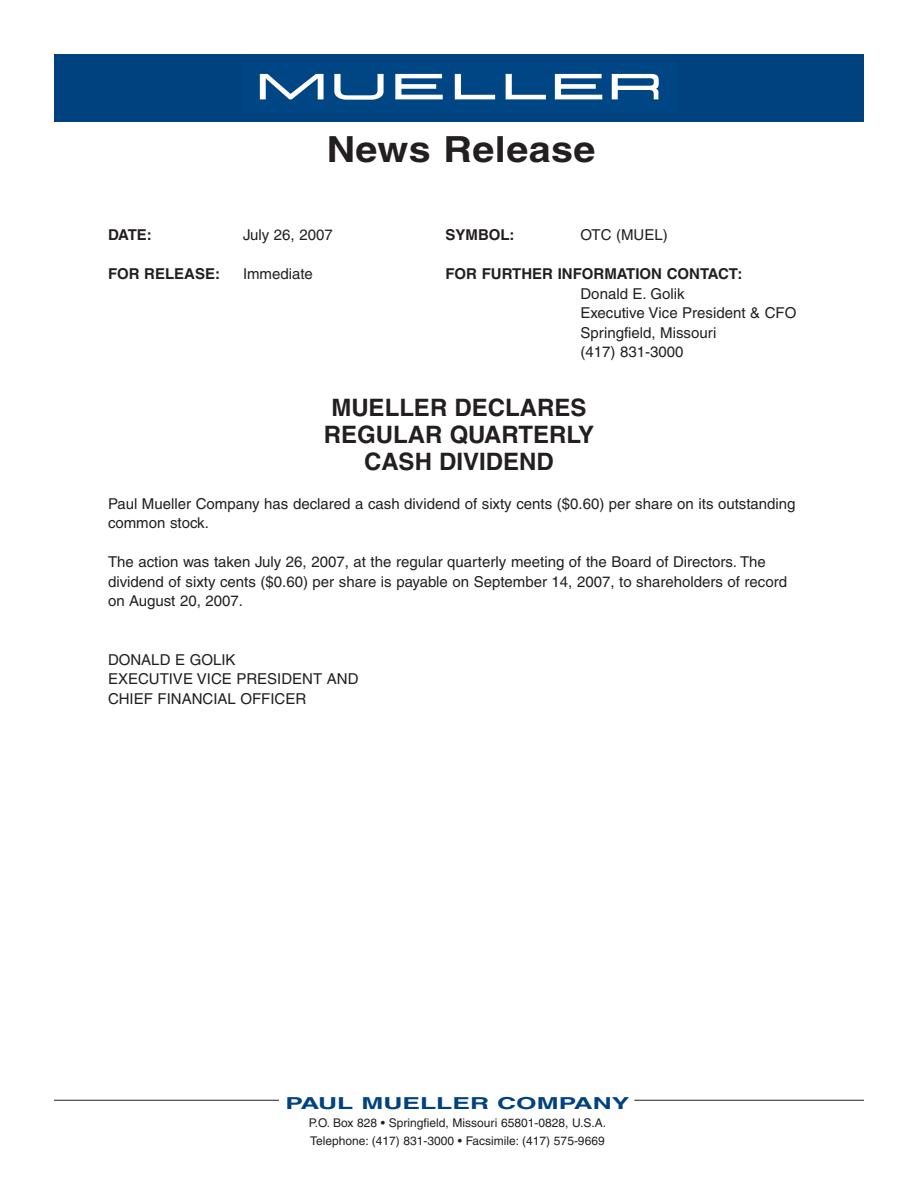
<style>
.page{position:relative;width:918px;height:1188px;background:#fff}
.page>*{position:absolute;margin:0;border:0;box-sizing:border-box;transform-origin:0 0}
.t1{font:700 36px "Helvetica";letter-spacing:.01em;color:#231f20;scale:1.1 1}
.t2{font:700 24px/27px "Helvetica";color:#231f20;text-align:center}
.t3{font:700 16.5px "Helvetica";color:#004280;scale:1.6 1}
.t4{font:15px/19.5px "Helvetica";color:#231f20}
.t5{font:700 15px "Helvetica";color:#231f20}
.t6{font:12px/18px "Helvetica";color:#231f20}
</style>
<div class="page">
<div style="left:54px;top:54px;width:810px;height:68px;background:#004280"></div>
<div style="left:242px;top:62px;width:435px;height:50px;background:#004684"></div>
<svg style="left:260px;top:74px;width:64px;height:25px"></svg>
<svg style="left:334px;top:74px;width:50px;height:26px"></svg>
<svg style="left:555px;top:74px;width:47px;height:25px"></svg>
<svg style="left:395px;top:74px;width:48px;height:25px"></svg>
<svg style="left:506px;top:74px;width:40px;height:25px"></svg>
<svg style="left:455px;top:74px;width:40px;height:25px"></svg>
<svg style="left:612px;top:74px;width:47px;height:25px"></svg>
<hr style="left:54px;top:1100px;width:225px;height:1px;background:#231f20">
<hr style="left:634px;top:1100px;width:230px;height:1px;background:#231f20">
<h1 class="t1" style="left:327px;top:136px;width:246px">News Release</h1>
<p class="t5" style="left:108px;top:229px;width:45px">DATE:</p>
<p class="t4" style="left:243px;top:227px;width:91px">July 26, 2007</p>
<p class="t5" style="left:446px;top:229px;width:71px">SYMBOL:</p>
<p class="t4" style="left:580px;top:227px;width:89px">OTC (MUEL)</p>
<p class="t5" style="left:108px;top:268px;width:114px">FOR RELEASE:</p>
<p class="t4" style="left:243px;top:266px;width:71px">Immediate</p>
<p class="t5" style="left:446px;top:268px;width:298px">FOR FURTHER INFORMATION CONTACT:</p>
<p class="t4" style="left:580px;top:285px;width:217px">Donald E. Golik<br>Executive Vice President &amp; CFO<br>Springfield, Missouri<br>(417) 831-3000</p>
<h2 class="t2" style="left:324px;top:396px;width:272px">MUELLER DECLARES<br>REGULAR QUARTERLY<br>CASH DIVIDEND</h2>
<p class="t4" style="left:108px;top:495px;width:689px">Paul Mueller Company has declared a cash dividend of sixty cents ($0.60) per share on its outstanding common stock.</p>
<p class="t4" style="left:108px;top:554px;width:681px">The action was taken July 26, 2007, at the regular quarterly meeting of the Board of Directors. The dividend of sixty cents ($0.60) per share is payable on September 14, 2007, to shareholders of record on August 20, 2007.</p>
<p class="t4" style="left:108px;top:651px;width:252px">DONALD E GOLIK<br>EXECUTIVE VICE PRESIDENT AND<br>CHIEF FINANCIAL OFFICER</p>
<p class="t3" style="left:286px;top:1097px;width:216px">PAUL MUELLER COMPANY</p>
<p class="t6" style="left:309px;top:1115px;width:299px">P.O. Box 828 • Springfield, Missouri 65801-0828, U.S.A.<br>Telephone: (417) 831-3000 • Facsimile: (417) 575-9669</p>
</div>
